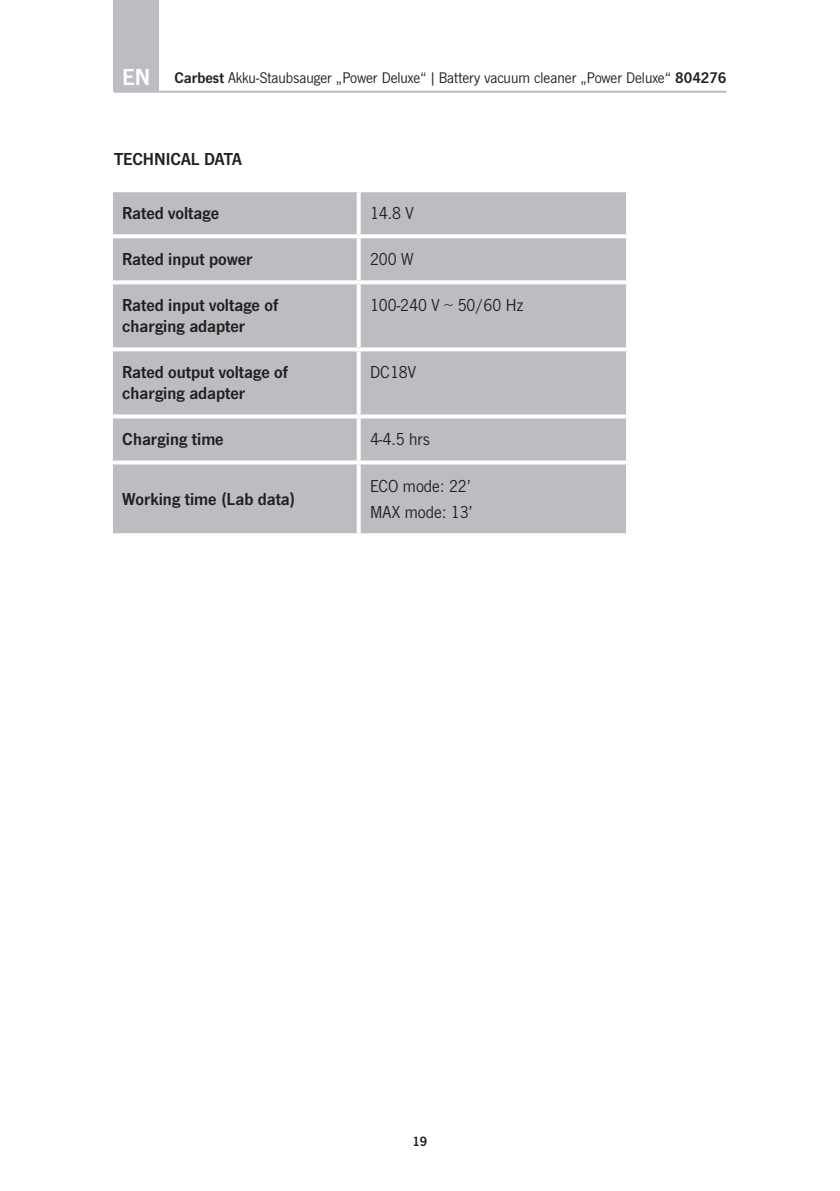
<style>
.page{position:relative;width:840px;height:1191px;background:#fff}
.page>*{position:absolute;margin:0;border:0;box-sizing:border-box;transform-origin:0 0}
.Länderkennung{font:24px "News Got Dem";color:#fff}
._2020_Fließtext_9_10_5_Regular_abstand_1m{font:18px/21px "News Got Dem";color:#231f20}
._2020_Fließtext_9_10_5_Regular_abstand_1m-2{font:18px "News Got";color:#231f20}
.HEAD_Versalien_Abstand{font:18px "News Got Dem";letter-spacing:-.005em;color:#231f20}
.t1{font:16px "News Got";color:#231f20}
.t2{font:14px "News Got Dem";color:#231f20}
.s1{font-family:"News Got Dem"}
.s2{font-weight:300}
</style>
<div class="page">
<hr style="left:113px;top:91px;width:613px;height:2px;background:#bcbdc0">
<div style="left:113px;top:0;width:46px;height:91px;background:#bcbdc0"></div>
<div style="left:113px;top:192px;width:512px;height:341px;background:#bcbdc0"></div>
<svg style="left:356px;top:192px;width:4px;height:42px"></svg>
<svg style="left:625px;top:192px;width:3px;height:42px"></svg>
<svg style="left:111px;top:234px;width:247px;height:4px"></svg>
<svg style="left:358px;top:234px;width:270px;height:4px"></svg>
<svg style="left:356px;top:238px;width:4px;height:42px"></svg>
<svg style="left:625px;top:238px;width:3px;height:42px"></svg>
<svg style="left:111px;top:280px;width:247px;height:4px"></svg>
<svg style="left:358px;top:280px;width:270px;height:4px"></svg>
<svg style="left:356px;top:284px;width:4px;height:63px"></svg>
<svg style="left:625px;top:284px;width:3px;height:63px"></svg>
<svg style="left:111px;top:347px;width:247px;height:4px"></svg>
<svg style="left:358px;top:347px;width:270px;height:4px"></svg>
<svg style="left:356px;top:351px;width:4px;height:63px"></svg>
<svg style="left:625px;top:351px;width:3px;height:63px"></svg>
<svg style="left:111px;top:414px;width:247px;height:4px"></svg>
<svg style="left:358px;top:414px;width:270px;height:4px"></svg>
<svg style="left:356px;top:418px;width:4px;height:42px"></svg>
<svg style="left:625px;top:418px;width:3px;height:42px"></svg>
<svg style="left:111px;top:460px;width:247px;height:4px"></svg>
<svg style="left:358px;top:460px;width:270px;height:4px"></svg>
<svg style="left:356px;top:464px;width:4px;height:69px"></svg>
<svg style="left:625px;top:464px;width:3px;height:69px"></svg>
<svg style="left:111px;top:533px;width:247px;height:1px"></svg>
<svg style="left:358px;top:533px;width:270px;height:2px"></svg>
<p class="Länderkennung" style="left:122px;top:63px;width:30px">EN</p>
<p class="t1" style="left:174px;top:69px;width:553px"><span class="s1">Carbest</span> Akku-Staubsauger „Power Deluxe“ |Battery vacuum cleaner „Power Deluxe“ <span class="s1">804276</span></p>
<p class="HEAD_Versalien_Abstand" style="left:114px;top:149px;width:129px">TECHNICAL DATA</p>
<p class="_2020_Fließtext_9_10_5_Regular_abstand_1m" style="left:122px;top:203px;width:98px">Rated voltage</p>
<p class="_2020_Fließtext_9_10_5_Regular_abstand_1m-2" style="left:370px;top:203px;width:45px">14.8 V</p>
<p class="_2020_Fließtext_9_10_5_Regular_abstand_1m" style="left:122px;top:249px;width:132px">Rated input power</p>
<p class="_2020_Fließtext_9_10_5_Regular_abstand_1m-2" style="left:370px;top:249px;width:45px">200 W</p>
<p class="_2020_Fließtext_9_10_5_Regular_abstand_1m" style="left:122px;top:295px;width:157px">Rated input voltage of charging adapter</p>
<p class="_2020_Fließtext_9_10_5_Regular_abstand_1m-2" style="left:370px;top:295px;width:155px">100-240 V <span class="s2">∼</span> 50/60 Hz</p>
<p class="_2020_Fließtext_9_10_5_Regular_abstand_1m" style="left:122px;top:362px;width:167px">Rated output voltage of charging adapter</p>
<p class="_2020_Fließtext_9_10_5_Regular_abstand_1m-2" style="left:370px;top:362px;width:47px">DC18V</p>
<p class="_2020_Fließtext_9_10_5_Regular_abstand_1m" style="left:122px;top:429px;width:103px">Charging time</p>
<p class="_2020_Fließtext_9_10_5_Regular_abstand_1m-2" style="left:370px;top:429px;width:61px">4-4.5 hrs</p>
<p class="_2020_Fließtext_9_10_5_Regular_abstand_1m" style="left:122px;top:488px;width:174px">Working time (Lab data)</p>
<p class="_2020_Fließtext_9_10_5_Regular_abstand_1m-2" style="left:370px;top:476px;width:102px">ECO mode: 22’</p>
<p class="_2020_Fließtext_9_10_5_Regular_abstand_1m-2" style="left:370px;top:502px;width:104px">MAX mode: 13’</p>
<p class="t2" style="left:412px;top:1133px;width:16px">19</p>
</div>
